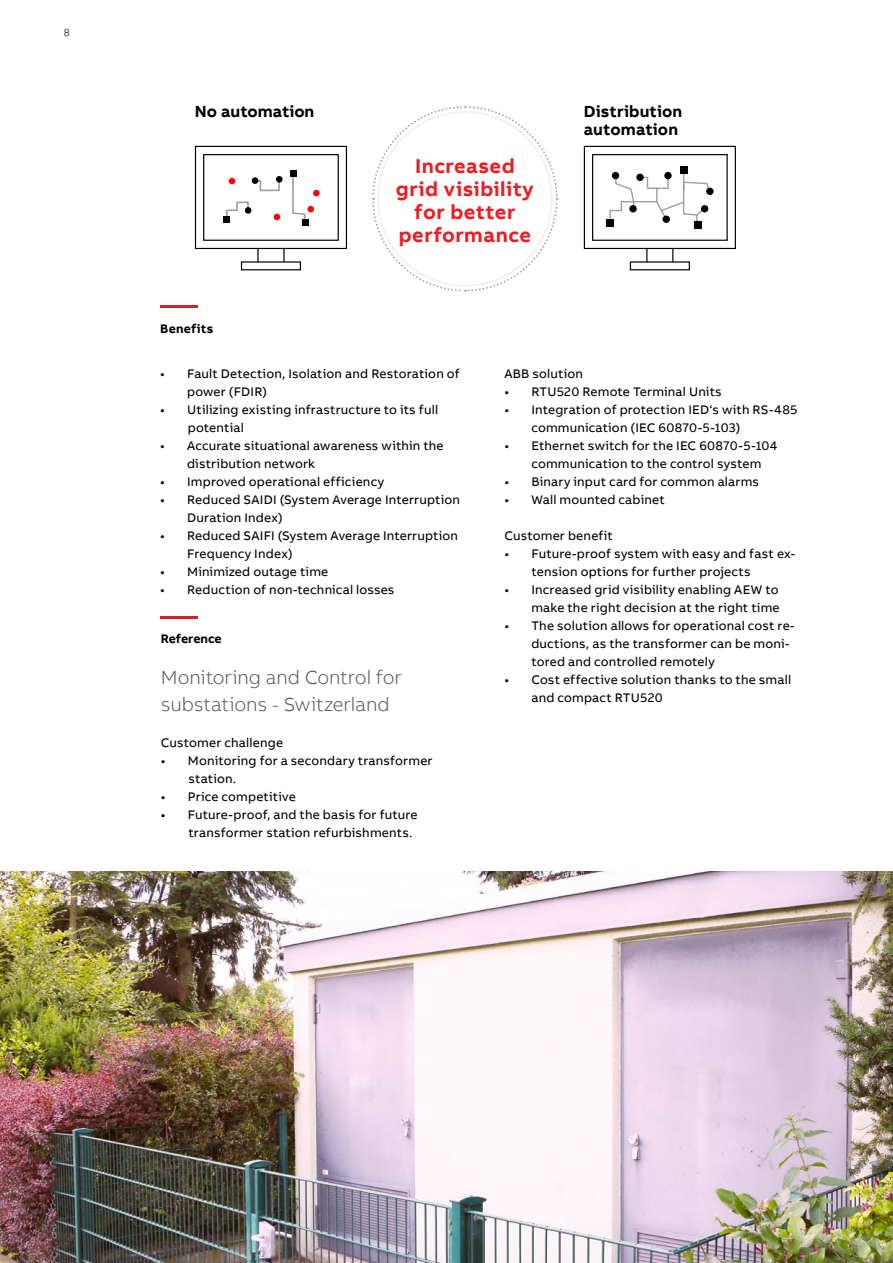
<style>
.page{position:relative;width:893px;height:1263px;background:#fff}
.page>*{position:absolute;margin:0;border:0;box-sizing:border-box;transform-origin:0 0}
.Addresses_title{font:700 20.55px "AB Bvoice";letter-spacing:.025em;color:#ed1d24}
.t1{font:300 19.5px "AB Bvoice";letter-spacing:-.005em;color:#5c5e5e}
.Addresses_title-2{font:700 16.5px "AB Bvoice";letter-spacing:.005em;color:#000}
.Copytext_8_5pt_12pt{font:12.75px/18px "AB Bvoice";letter-spacing:.015em;color:#000}
.Addresses_title-3{font:700 12.75px "AB Bvoice";color:#000}
.Addresses_title-4{font:700 12.75px "AB Bvoice";letter-spacing:.02em;color:#000}
.t2{font:300 10.5px "AB Bvoice";color:#000}
</style>
<div class="page">
<img style="left:0;top:871px;width:893px;height:392px">
<div style="left:630px;top:261px;width:60px;height:9px;border:1px solid #000"></div>
<div style="left:592px;top:154px;width:136px;height:87px;border:1px solid #000"></div>
<div style="left:584px;top:146px;width:152px;height:103px;border:1px solid #000"></div>
<svg style="left:646px;top:249px;width:1px;height:13px"></svg>
<svg style="left:672px;top:249px;width:1px;height:13px"></svg>
<div style="left:241px;top:261px;width:60px;height:9px;border:1px solid #000"></div>
<div style="left:203px;top:154px;width:136px;height:87px;border:1px solid #000"></div>
<div style="left:195px;top:146px;width:152px;height:103px;border:1px solid #000"></div>
<svg style="left:257px;top:249px;width:2px;height:13px"></svg>
<svg style="left:283px;top:249px;width:2px;height:13px"></svg>
<svg style="left:372px;top:106px;width:186px;height:186px"></svg>
<div style="left:307px;top:206px;width:7px;height:6px;background:#ff000f;border-radius:50%"></div>
<div style="left:313px;top:190px;width:7px;height:6px;background:#ff000f;border-radius:50%"></div>
<svg style="left:226px;top:171px;width:80px;height:50px"></svg>
<div style="left:224px;top:216px;width:6px;height:7px;background:#000"></div>
<div style="left:302px;top:219px;width:6px;height:7px;background:#000"></div>
<div style="left:245px;top:207px;width:6px;height:7px;background:#000;border-radius:50%"></div>
<svg style="left:609px;top:168px;width:102px;height:59px"></svg>
<div style="left:612px;top:172px;width:7px;height:7px;background:#000;border-radius:50%"></div>
<div style="left:636px;top:174px;width:8px;height:7px;background:#000;border-radius:50%"></div>
<div style="left:664px;top:172px;width:8px;height:7px;background:#000;border-radius:50%"></div>
<div style="left:662px;top:216px;width:8px;height:7px;background:#000;border-radius:50%"></div>
<div style="left:629px;top:205px;width:8px;height:7px;background:#000;border-radius:50%"></div>
<div style="left:701px;top:205px;width:7px;height:7px;background:#000;border-radius:50%"></div>
<div style="left:706px;top:188px;width:8px;height:7px;background:#000;border-radius:50%"></div>
<div style="left:680px;top:166px;width:7px;height:7px;background:#000"></div>
<div style="left:694px;top:222px;width:8px;height:7px;background:#000"></div>
<div style="left:606px;top:219px;width:7px;height:7px;background:#000"></div>
<hr style="left:161px;top:616px;width:37px;height:3px;background:#d02428">
<hr style="left:161px;top:305px;width:37px;height:2px;background:#d02428">
<p class="t2" style="left:64px;top:26px;width:8px">8</p>
<p class="Addresses_title-2" style="left:195px;top:101px;width:121px">No automation</p>
<p class="Addresses_title" style="left:415px;top:153px;width:101px">Increased</p>
<p class="Addresses_title" style="left:396px;top:176px;width:139px">grid visibility</p>
<p class="Addresses_title" style="left:414px;top:199px;width:103px">for better</p>
<p class="Addresses_title" style="left:399px;top:222px;width:134px">performance</p>
<p class="Addresses_title-2" style="left:584px;top:101px;width:100px">Distribution</p>
<p class="Addresses_title-2" style="left:584px;top:119px;width:96px">automation</p>
<p class="Addresses_title-4" style="left:160px;top:321px;width:55px">Benefits</p>
<p class="Copytext_8_5pt_12pt" style="left:187px;top:364px;width:274px;text-indent:-27px">• Fault Detection, Isolation and Restoration of power (FDIR)</p>
<p class="Copytext_8_5pt_12pt" style="left:160px;top:400px;width:279px">• Utilizing existing infrastructure to its full</p>
<p class="Copytext_8_5pt_12pt" style="left:188px;top:418px;width:58px">potential</p>
<p class="Copytext_8_5pt_12pt" style="left:187px;top:436px;width:258px;text-indent:-27px">• Accurate situational awareness within the distribution network</p>
<p class="Copytext_8_5pt_12pt" style="left:160px;top:472px;width:225px">• Improved operational efficiency</p>
<p class="Copytext_8_5pt_12pt" style="left:187px;top:490px;width:274px;text-indent:-27px">• Reduced SAIDI (System Average Interruption<br>Duration Index)</p>
<p class="Copytext_8_5pt_12pt" style="left:187px;top:526px;width:272px;text-indent:-27px">• Reduced SAIFI (System Average Interruption<br>Frequency Index)</p>
<p class="Copytext_8_5pt_12pt" style="left:160px;top:562px;width:170px">• Minimized outage time</p>
<p class="Copytext_8_5pt_12pt" style="left:160px;top:580px;width:236px">• Reduction of non-technical losses</p>
<p class="Addresses_title-3" style="left:161px;top:630px;width:62px">Reference</p>
<p class="t1" style="left:161px;top:666px;width:243px">Monitoring and Control for</p>
<p class="t1" style="left:161px;top:693px;width:230px">substations - Switzerland</p>
<p class="Copytext_8_5pt_12pt" style="left:161px;top:733px;width:124px">Customer challenge</p>
<p class="Copytext_8_5pt_12pt" style="left:161px;top:751px;width:273px">• Monitoring for a secondary transformer</p>
<p class="Copytext_8_5pt_12pt" style="left:189px;top:769px;width:49px">station.</p>
<p class="Copytext_8_5pt_12pt" style="left:161px;top:787px;width:136px">• Price competitive</p>
<p class="Copytext_8_5pt_12pt" style="left:161px;top:805px;width:258px">• Future-proof, and the basis for future</p>
<p class="Copytext_8_5pt_12pt" style="left:189px;top:823px;width:225px">transformer station refurbishments.</p>
<p class="Copytext_8_5pt_12pt" style="left:504px;top:364px;width:80px">ABB solution</p>
<p class="Copytext_8_5pt_12pt" style="left:504px;top:382px;width:219px">• RTU520 Remote Terminal Units</p>
<p class="Copytext_8_5pt_12pt" style="left:531px;top:400px;width:268px;text-indent:-27px">• Integration of protection IED‘s with RS-485 communication (IEC 60870-5-103)</p>
<p class="Copytext_8_5pt_12pt" style="left:531px;top:436px;width:248px;text-indent:-27px">• Ethernet switch for the IEC 60870-5-104 communication to the control system</p>
<p class="Copytext_8_5pt_12pt" style="left:504px;top:472px;width:256px">• Binary input card for common alarms</p>
<p class="Copytext_8_5pt_12pt" style="left:504px;top:490px;width:162px">• Wall mounted cabinet</p>
<p class="Copytext_8_5pt_12pt" style="left:504px;top:526px;width:110px">Customer benefit</p>
<p class="Copytext_8_5pt_12pt" style="left:531px;top:544px;width:265px;text-indent:-27px">• Future-proof system with easy and fast ex&shy;tension options for further projects</p>
<p class="Copytext_8_5pt_12pt" style="left:504px;top:580px;width:277px;text-align:right">• Increased grid visibility enabling AEW to make the right decision at the right time</p>
<p class="Copytext_8_5pt_12pt" style="left:531px;top:616px;width:265px;text-indent:-27px">• The solution allows for operational cost re&shy;ductions, as the transformer can be moni&shy;tored and controlled remotely</p>
<p class="Copytext_8_5pt_12pt" style="left:531px;top:670px;width:261px;text-indent:-27px">• Cost effective solution thanks to the small and compact RTU520</p>
</div>
